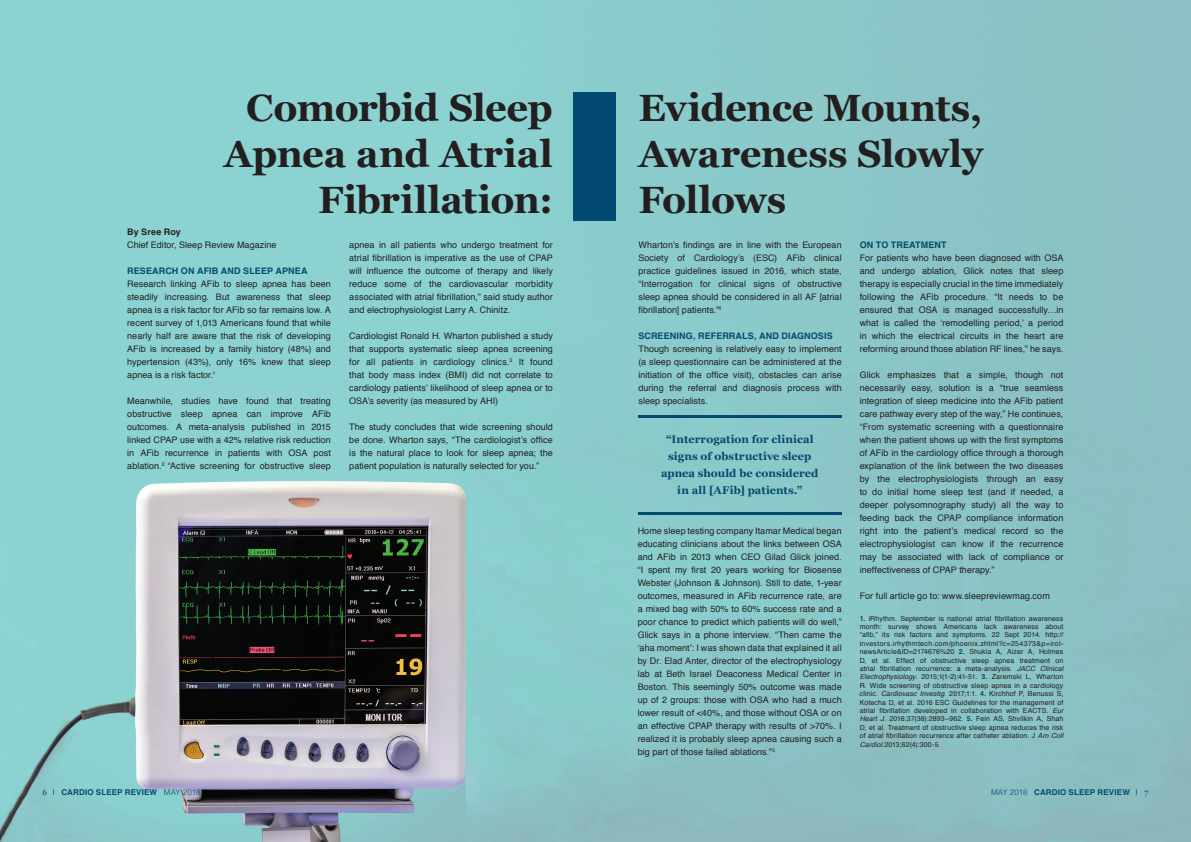
<style>
.page{position:relative;width:1191px;height:842px;background:#fff}
.page>*{position:absolute;margin:0;border:0;box-sizing:border-box;transform-origin:0 0}
.t1{font:700 38px/46px "Georgia";letter-spacing:-.015em;color:#231f20;text-align:right}
.t2{font:700 11px/17px "Georgia";color:#034a72;text-align:center}
.t3{font:9px/13px "Helvetica";letter-spacing:.01em;color:#231f20;text-align:justify}
.t4{font:700 9px "Helvetica";letter-spacing:.015em;color:#034a72}
.t5{font:700 9px "Helvetica";letter-spacing:.01em;color:#231f20}
.t6{font:700 8px "Helvetica";letter-spacing:.015em;color:#034a72}
.t7{font:7px/8.4px "Helvetica";letter-spacing:.015em;color:#231f20;text-align:justify}
.s1{font-weight:700;color:#034a72}
.s2{font-style:italic}
.s3{font-family:"Georgia";font-weight:400}
.s4{font-weight:400}
.s5{font-weight:300}
</style>
<div class="page">
<img style="left:0;top:0;width:1191px;height:842px">
<div style="left:573px;top:92px;width:42px;height:129px;background:#034a72"></div>
<hr style="left:638px;top:416px;width:203px;height:2px;background:#034a72">
<hr style="left:638px;top:512px;width:203px;height:3px;background:#034a72">
<p class="t1" style="left:224px;top:83px;width:330px">Comorbid Sleep<br>Apnea and Atrial<br>Fibrillation:</p>
<p class="t1" style="left:638px;top:83px;width:346px;text-align:justify">Evidence Mounts, Awareness Slowly Follows</p>
<p class="t5" style="left:127px;top:225px;width:55px">By Sree Roy</p>
<p class="t3" style="left:127px;top:239px;width:151px">Chief Editor, Sleep Review Magazine</p>
<p class="t4" style="left:127px;top:264px;width:182px">RESEARCH ON AFIB AND SLEEP APNEA</p>
<p class="t3" style="left:127px;top:278px;width:205px">Research linking AFib to sleep apnea has been steadily increasing. But awareness that sleep apnea is a risk factor for AFib so far remains low. A recent survey of 1,013 Americans found that while nearly half are aware that the risk of developing AFib is increased by a family history (48%) and hypertension (43%), only 16% knew that sleep apnea is a risk factor.<sup>1</sup></p>
<p class="t3" style="left:127px;top:395px;width:205px">Meanwhile, studies have found that treating obstructive sleep apnea can improve AFib outcomes. A meta-analysis published in 2015 linked CPAP use with a 42% relative risk reduction in AFib recurrence in patients with OSA post ablation.<sup>2</sup> “Active screening for obstructive sleep</p>
<p class="t3" style="left:349px;top:238px;width:205px">apnea in all patients who undergo treatment for atrial fibrillation is imperative as the use of CPAP will influence the outcome of therapy and likely reduce some of the cardiovascular morbidity associated with atrial fibrillation,” said study author and electrophysiologist Larry A. Chinitz.</p>
<p class="t3" style="left:349px;top:330px;width:205px">Cardiologist Ronald H. Wharton published a study that supports systematic sleep apnea screening for all patients in cardiology clinics.<sup>3</sup> It found that body mass index (BMI) did not correlate to cardiology patients’ likelihood of sleep apnea or to OSA’s severity (as measured by AHI)</p>
<p class="t3" style="left:349px;top:421px;width:205px">The study concludes that wide screening should be done. Wharton says, “The cardiologist’s office is the natural place to look for sleep apnea; the patient population is naturally selected for you.”</p>
<p class="t3" style="left:638px;top:239px;width:205px">Wharton’s findings are in line with the European Society of Cardiology’s (ESC) AFib clinical practice guidelines issued in 2016, which state, “Interrogation for clinical signs of obstructive sleep apnea should be considered in all AF [atrial fibrillation] patients.”<sup>4</sup></p>
<p class="t4" style="left:638px;top:329px;width:196px">SCREENING, REFERRALS, AND DIAGNOSIS</p>
<p class="t3" style="left:638px;top:343px;width:205px">Though screening is relatively easy to implement (a sleep questionnaire can be administered at the initiation of the office visit), obstacles can arise during the referral and diagnosis process with sleep specialists.</p>
<p class="t2" style="left:661px;top:430px;width:159px">“Interrogation for clinical signs of obstructive sleep apnea should be considered in all [AFib] patients.”</p>
<p class="t3" style="left:637px;top:525px;width:205px">Home sleep testing company Itamar Medical began educating clinicians about the links between OSA and AFib in 2013 when CEO Gilad Glick joined. “I spent my first 20 years working for Biosense Webster (Johnson &amp; Johnson). Still to date, 1-year outcomes, measured in AFib recurrence rate, are a mixed bag with 50% to 60% success rate and a poor chance to predict which patients will do well,” Glick says in a phone interview. “Then came the ‘aha moment’: I was shown data that explained it all by Dr. Elad Anter, director of the electrophysiology lab at Beth Israel Deaconess Medical Center in Boston. This seemingly 50% outcome was made up of 2 groups: those with OSA who had a much lower result of &lt;40%, and those without OSA or on an effective CPAP therapy with results of &gt;70%. I realized it is probably sleep apnea causing such a big part of those failed ablations.”<sup>5</sup></p>
<p class="t4" style="left:859px;top:238px;width:89px">ON TO TREATMENT</p>
<p class="t3" style="left:859px;top:252px;width:205px">For patients who have been diagnosed with OSA and undergo ablation, Glick notes that sleep therapy is especially crucial in the time immediately following the AFib procedure. “It needs to be ensured that OSA is managed successfully…in what is called the ‘remodelling period,’ a period in which the electrical circuits in the heart are reforming around those ablation RF lines,” he says.</p>
<p class="t3" style="left:859px;top:369px;width:205px">Glick emphasizes that a simple, though not necessarily easy, solution is a “true seamless integration of sleep medicine into the AFib patient care pathway every step of the way,” He continues, “From systematic screening with a questionnaire when the patient shows up with the first symptoms of AFib in the cardiology office through a thorough explanation of the link between the two diseases by the electrophysiologists through an easy to do initial home sleep test (and if needed, a deeper polysomnography study) all the way to feeding back the CPAP compliance information right into the patient’s medical record so the electrophysiologist can know if the recurrence may be associated with lack of compliance or ineffectiveness of CPAP therapy.”</p>
<p class="t3" style="left:859px;top:590px;width:192px">For full article go to: www.sleepreviewmag.com</p>
<p class="t7" style="left:859px;top:614px;width:205px"><span class="s1">1.</span> iRhythm. September is national atrial fibrillation awareness month: survey shows Americans lack awareness about “afib,” its risk factors and symptoms. 22 Sept 2014. http:// investors.irhythmtech.com/phoenix.zhtml?c=254373&amp;p=irol&shy;newsArticle&amp;ID=2174676%20 <span class="s1">2.</span> Shukla A, Aizer A, Holmes D, et al. Effect of obstructive sleep apnea treatment on atrial fibrillation recurrence: a meta-analysis. <span class="s2">JACC Clinical Electrophysiology</span>. 2015;1(1-2):41-51. <span class="s1">3.</span> Zaremski L, Wharton R. Wide screening of obstructive sleep apnea in a cardiology clinic. <span class="s2">Cardiovasc Investig</span>. 2017;1:1. <span class="s1">4.</span> Kirchhof P, Benussi S, Kotecha D, et al. 2016 ESC Guidelines for the management of atrial fibrillation developed in collaboration with EACTS. <span class="s2">Eur Heart J</span>. 2016;37(38):2893–962. <span class="s1">5.</span> Fein AS, Shvilkin A, Shah D, et al. Treatment of obstructive sleep apnea reduces the risk of atrial fibrillation recurrence after catheter ablation. J <span class="s2">Am Coll Cardiol</span>.2013;62(4):300-5.</p>
<p class="t6" style="left:43px;top:786px;width:159px"><span class="s3">6</span> <span class="s4">|</span> CARDIO SLEEP REVIEW <span class="s5">MAY 2018</span></p>
<p class="t6" style="left:991px;top:786px;width:159px"><span class="s5">MAY 2018</span> CARDIO SLEEP REVIEW <span class="s4">|</span> <span class="s3">7</span></p>
</div>
